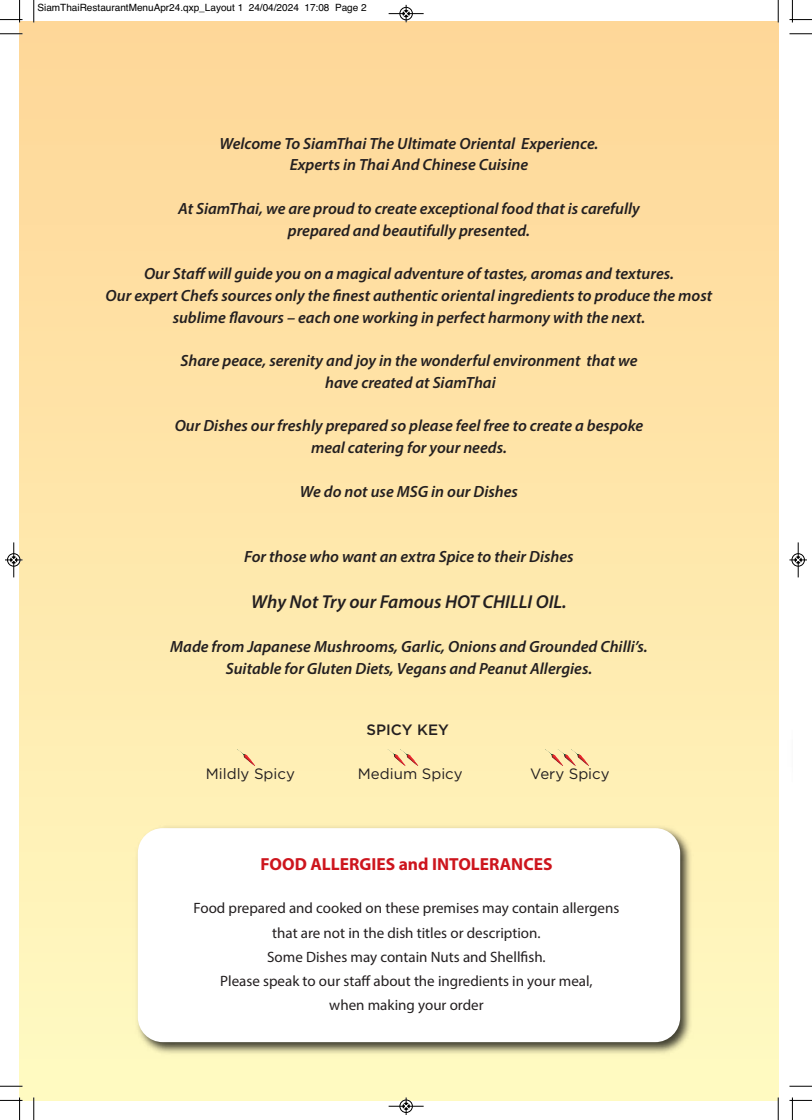
<style>
.page{position:relative;width:812px;height:1120px;background:#fff}
.page>*{position:absolute;margin:0;border:0;box-sizing:border-box;transform-origin:0 0}
.t1{font:italic 600 18.75px "Myriad Pro";color:#231f20}
.t2{font:700 17.5px "Myriad Pro";color:#cd151d}
.t3{font:italic 600 16.25px/21.8px "Myriad Pro";color:#231f20;text-align:center}
.t4{font:15px/24.2px "Myriad Pro";color:#231f20;text-align:center}
.t5{font:15px "Gotham";color:#231f20}
.t6{font:500 15px "Gotham";color:#231f20}
.t7{font:10px "Helvetica";color:#000}
</style>
<div class="page">
<div style="left:20px;top:22px;width:758px;height:1078px;background:linear-gradient(to bottom,#fed697,#fffac2)"></div>
<img style="left:132px;top:823px;width:564px;height:235px">
<div style="left:138px;top:828px;width:542px;height:214px;background:#fff;border-radius:25px"></div>
<img style="left:237px;top:749px;width:18px;height:17px">
<img style="left:387px;top:749px;width:13px;height:17px">
<img style="left:400px;top:749px;width:18px;height:17px">
<img style="left:545px;top:749px;width:12px;height:17px">
<img style="left:557px;top:749px;width:13px;height:17px">
<img style="left:570px;top:749px;width:19px;height:17px">
<svg style="left:33px;top:0;width:2px;height:22px"></svg>
<svg style="left:0;top:33px;width:22px;height:2px"></svg>
<svg style="left:777px;top:0;width:2px;height:22px"></svg>
<svg style="left:789px;top:33px;width:23px;height:2px"></svg>
<svg style="left:33px;top:1097px;width:2px;height:23px"></svg>
<svg style="left:0;top:1086px;width:22px;height:1px"></svg>
<svg style="left:777px;top:1097px;width:2px;height:23px"></svg>
<svg style="left:789px;top:1086px;width:23px;height:1px"></svg>
<svg style="left:0;top:0;width:22px;height:22px"></svg>
<svg style="left:789px;top:0;width:23px;height:22px"></svg>
<svg style="left:0;top:1097px;width:22px;height:23px"></svg>
<svg style="left:789px;top:1097px;width:23px;height:23px"></svg>
<div style="left:399px;top:7px;width:14px;height:13px;border:1px solid #fff;border-radius:50%"></div>
<hr style="left:388px;top:13px;width:35px;height:1px;background:#000">
<div style="left:400px;top:7px;width:12px;height:13px;border:1px solid #000;border-radius:50%"></div>
<svg style="left:403px;top:5px;width:6px;height:17px"></svg>
<div style="left:399px;top:1099px;width:14px;height:14px;border:1px solid #fff;border-radius:50%"></div>
<hr style="left:388px;top:1106px;width:35px;height:1px;background:#000">
<div style="left:400px;top:1100px;width:12px;height:13px;border:1px solid #000;border-radius:50%"></div>
<svg style="left:403px;top:1097px;width:6px;height:18px"></svg>
<div style="left:7px;top:553px;width:13px;height:14px;border:1px solid #fff;border-radius:50%"></div>
<hr style="left:14px;top:542px;width:1px;height:35px;background:#000">
<div style="left:7px;top:553px;width:13px;height:13px;border:1px solid #000;border-radius:50%"></div>
<svg style="left:5px;top:557px;width:17px;height:6px"></svg>
<div style="left:791px;top:553px;width:13px;height:14px;border:1px solid #fff;border-radius:50%"></div>
<hr style="left:798px;top:542px;width:1px;height:35px;background:#000">
<div style="left:791px;top:553px;width:13px;height:13px;border:1px solid #000;border-radius:50%"></div>
<svg style="left:789px;top:557px;width:18px;height:6px"></svg>
<p class="t7" style="left:38px;top:2px;width:331px">SiamThaiRestaurantMenuApr24.qxp_Layout 1 24/04/2024 17:08 Page 2</p>
<p class="t3" style="left:219px;top:133px;width:380px">Welcome To SiamThai The Ultimate Oriental Experience.<br>Experts in Thai And Chinese Cuisine</p>
<p class="t3" style="left:178px;top:199px;width:463px">At SiamThai, we are proud to create exceptional food that is carefully prepared and beautifully presented.</p>
<p class="t3" style="left:106px;top:264px;width:608px">Our Staffwill guide you on a magical adventure of tastes, aromas and textures.<br>Our expert Chefs sources only the finest authentic oriental ingredients to produce the most sublime flavours – each one working in perfect harmony with the next.</p>
<p class="t3" style="left:180px;top:351px;width:458px">Share peace, serenity and joy in the wonderful environment that we have created at SiamThai</p>
<p class="t3" style="left:175px;top:416px;width:470px">Our Dishes our freshly prepared so please feel free to create a bespoke meal catering for your needs.</p>
<p class="t3" style="left:300px;top:481px;width:220px">We do not use MSG in our Dishes</p>
<p class="t3" style="left:244px;top:547px;width:331px">For those who want an extra Spice to their Dishes</p>
<p class="t1" style="left:251px;top:595px;width:317px">Why Not Try our Famous HOT CHILLI OIL.</p>
<p class="t3" style="left:170px;top:637px;width:479px">Made from Japanese Mushrooms, Garlic, Onions and Grounded Chilli’s.<br>Suitable for Gluten Diets, Vegans and Peanut Allergies.</p>
<p class="t6" style="left:366px;top:721px;width:84px">SPICY KEY</p>
<p class="t5" style="left:206px;top:765px;width:91px">Mildly Spicy</p>
<p class="t5" style="left:358px;top:765px;width:106px">Medium Spicy</p>
<p class="t5" style="left:530px;top:765px;width:81px">Very Spicy</p>
<p class="t2" style="left:260px;top:858px;width:294px">FOOD ALLERGIES and INTOLERANCES</p>
<p class="t4" style="left:194px;top:897px;width:427px">Food prepared and cooked on these premises may contain allergens that are not in the dish titles or description.<br>Some Dishes may contain Nuts and Shellfish.<br>Please speak to our staff about the ingredients in your meal,<br>when making your order</p>
</div>
